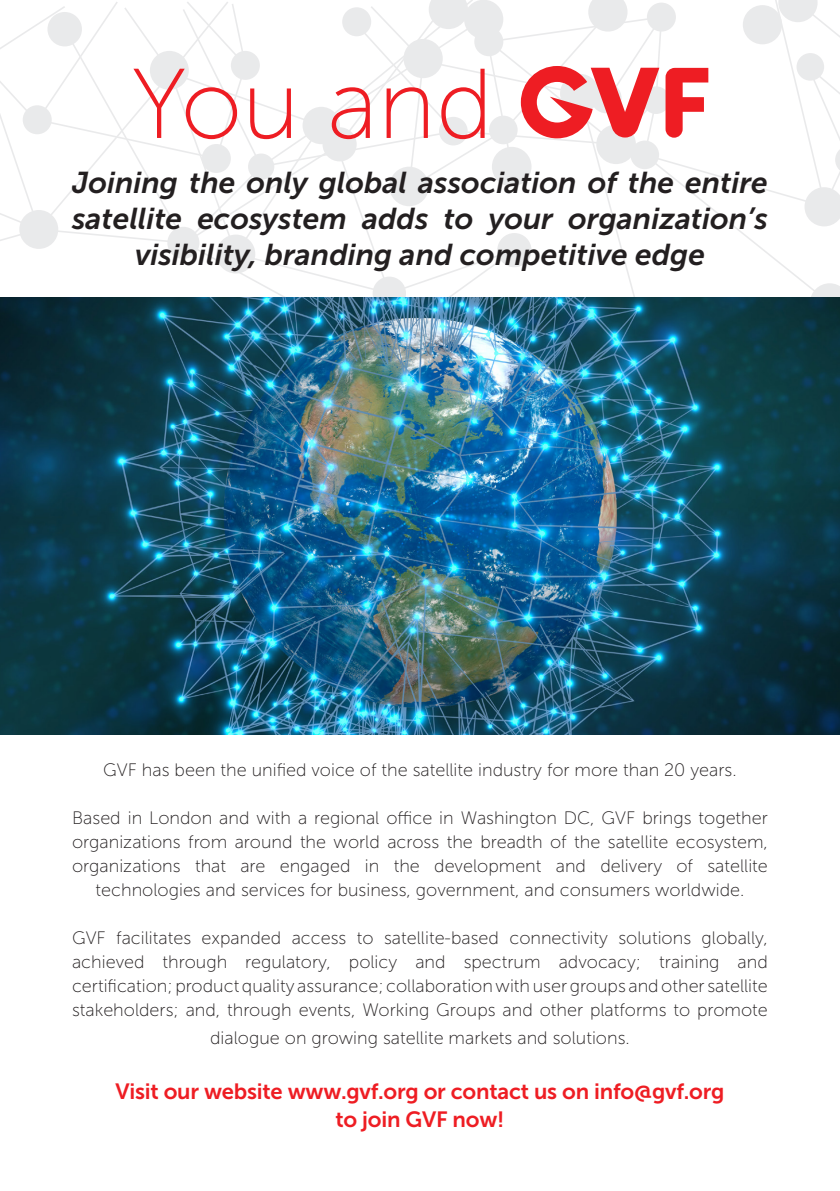
<style>
.page{position:relative;width:840px;height:1191px;background:#fff}
.page>*{position:absolute;margin:0;border:0;box-sizing:border-box;transform-origin:0 0}
.t1{font:99px "Museo Sans 100";color:#ee1d23}
.t2{font:italic 30px/36px "Museo Sans 700";color:#231f20;text-align:center}
.t3{font:22px/28px "Museo Sans 700";letter-spacing:-.01em;color:#ee1d23;text-align:center}
.t4{font:18px/24px "Museo Sans 100";color:#231f20;text-align:center}
</style>
<div class="page">
<svg style="left:0;top:0;width:839px;height:298px"></svg>
<img style="left:0;top:298px;width:839px;height:436px">
<p class="t1" style="left:131px;top:51px;width:363px">You and</p>
<p class="t2" style="left:72px;top:164px;width:697px">Joining the only global association of the entire satellite ecosystem adds to your organization’s visibility, branding and competitive edge</p>
<p class="t4" style="left:103px;top:758px;width:634px">GVF has been the unified voice of the satellite industry for more than 20 years.</p>
<p class="t4" style="left:72px;top:806px;width:697px">Based in London and with a regional office in Washington DC, GVF brings together organizations from around the world across the breadth of the satellite ecosystem, organizations that are engaged in the development and delivery of satellite technologies and services for business, government, and consumers worldwide.</p>
<p class="t4" style="left:72px;top:926px;width:697px;text-align:justify">GVF facilitates expanded access to satellite-based connectivity solutions globally, achieved through regulatory, policy and spectrum advocacy; training and certification; product quality assurance; collaboration with user groups and other satellite stakeholders; and, through events, Working Groups and other platforms to promote</p>
<p class="t4" style="left:210px;top:1026px;width:421px">dialogue on growing satellite markets and solutions.</p>
<p class="t3" style="left:115px;top:1077px;width:610px">Visit our website www.gvf.org or contact us on info@gvf.org to join GVF now!</p>
</div>
